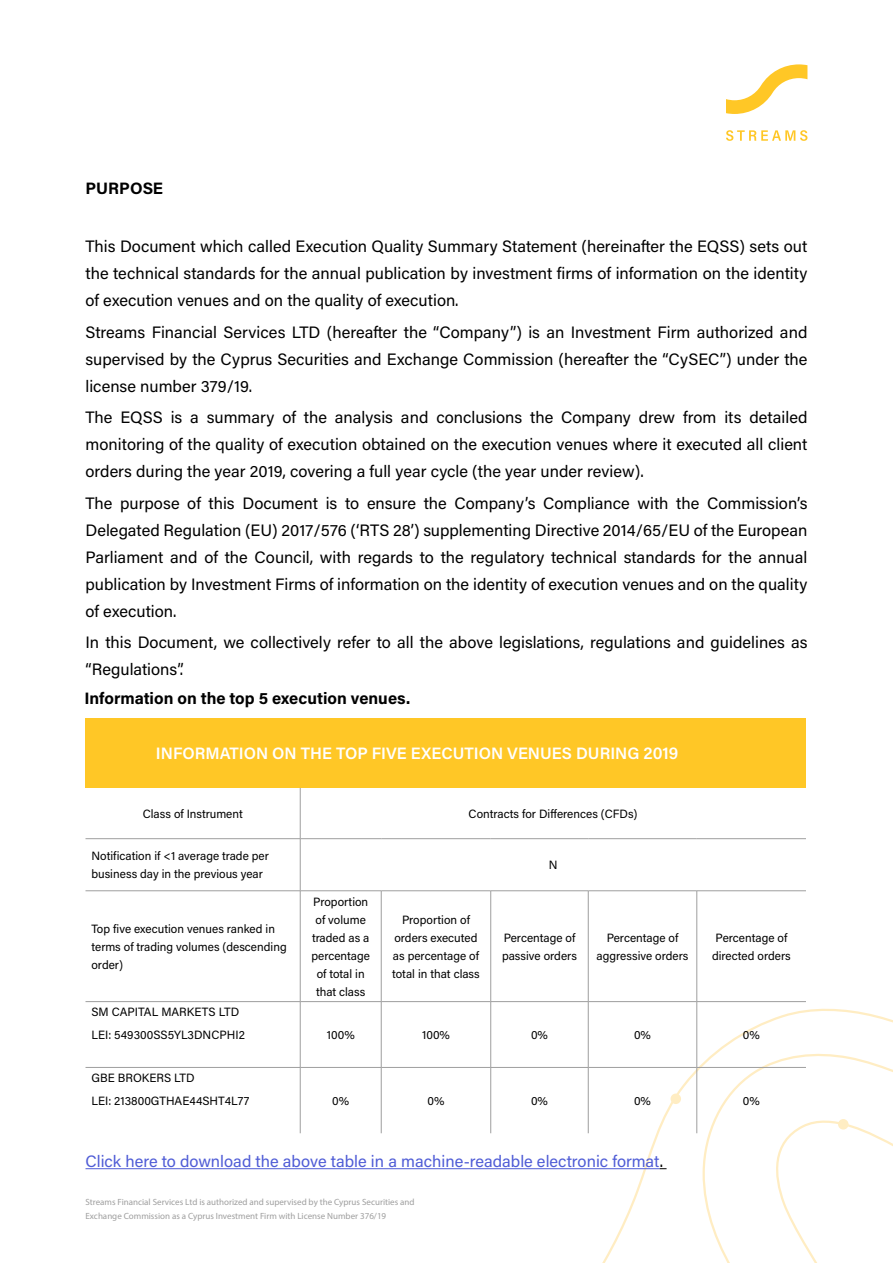
<style>
.page{position:relative;width:893px;height:1263px;background:#fff}
.page>*{position:absolute;margin:0;border:0;box-sizing:border-box;transform-origin:0 0}
.Bold_header{font:16.5px/27px "Acumin Variable Concept";letter-spacing:.025em;color:#000;text-align:justify}
.t1{font:16.5px "Acumin Variable Concept";letter-spacing:.02em;color:#4f5cd6}
.Table_header{font:16.5px "Acumin Variable Concept";letter-spacing:.03em;color:#fff}
.Bold_header-2{font:16.5px "Acumin Variable Concept";letter-spacing:.055em;color:#000}
.Table_basic_text{font:12px/18px "Acumin Variable Concept";letter-spacing:.02em;color:#000}
.t2{font:9px/13.5px "Myriad Pro";color:#9e9e9e}
.s1{color:#000}
</style>
<div class="page">
<svg style="left:726px;top:130px;width:81px;height:11px"></svg>
<svg style="left:726px;top:64px;width:81px;height:50px"></svg>
<svg style="left:387px;top:998px;width:506px;height:265px"></svg>
<div style="left:86px;top:719px;width:720px;height:69px;background:#ffc726"></div>
<hr style="left:300px;top:788px;width:1px;height:50px;background:#9e9e9e">
<hr style="left:86px;top:838px;width:214px;height:1px;background:#9e9e9e">
<hr style="left:300px;top:838px;width:81px;height:1px;background:#9e9e9e">
<hr style="left:300px;top:839px;width:1px;height:51px;background:#9e9e9e">
<hr style="left:381px;top:838px;width:110px;height:1px;background:#9e9e9e">
<hr style="left:491px;top:838px;width:97px;height:1px;background:#9e9e9e">
<hr style="left:588px;top:838px;width:109px;height:1px;background:#9e9e9e">
<hr style="left:697px;top:838px;width:109px;height:1px;background:#9e9e9e">
<hr style="left:86px;top:890px;width:214px;height:1px;background:#9e9e9e">
<hr style="left:300px;top:890px;width:81px;height:1px;background:#9e9e9e">
<hr style="left:300px;top:891px;width:1px;height:110px;background:#9e9e9e">
<hr style="left:381px;top:890px;width:110px;height:1px;background:#9e9e9e">
<hr style="left:381px;top:891px;width:1px;height:110px;background:#9e9e9e">
<hr style="left:491px;top:890px;width:97px;height:1px;background:#9e9e9e">
<hr style="left:490px;top:891px;width:1px;height:110px;background:#9e9e9e">
<hr style="left:588px;top:890px;width:109px;height:1px;background:#9e9e9e">
<hr style="left:588px;top:891px;width:1px;height:110px;background:#9e9e9e">
<hr style="left:697px;top:890px;width:109px;height:1px;background:#9e9e9e">
<hr style="left:696px;top:891px;width:1px;height:110px;background:#9e9e9e">
<hr style="left:86px;top:1001px;width:214px;height:1px;background:#9e9e9e">
<hr style="left:300px;top:1001px;width:81px;height:1px;background:#9e9e9e">
<hr style="left:300px;top:1002px;width:1px;height:65px;background:#9e9e9e">
<hr style="left:381px;top:1001px;width:110px;height:1px;background:#9e9e9e">
<hr style="left:381px;top:1002px;width:1px;height:65px;background:#9e9e9e">
<hr style="left:491px;top:1001px;width:97px;height:1px;background:#9e9e9e">
<hr style="left:490px;top:1002px;width:1px;height:65px;background:#9e9e9e">
<hr style="left:588px;top:1001px;width:109px;height:1px;background:#9e9e9e">
<hr style="left:588px;top:1002px;width:1px;height:65px;background:#9e9e9e">
<hr style="left:697px;top:1001px;width:109px;height:1px;background:#9e9e9e">
<hr style="left:696px;top:1002px;width:1px;height:65px;background:#9e9e9e">
<hr style="left:86px;top:1067px;width:214px;height:1px;background:#9e9e9e">
<hr style="left:300px;top:1067px;width:81px;height:1px;background:#9e9e9e">
<hr style="left:300px;top:1067px;width:1px;height:66px;background:#9e9e9e">
<hr style="left:381px;top:1067px;width:110px;height:1px;background:#9e9e9e">
<hr style="left:381px;top:1067px;width:1px;height:66px;background:#9e9e9e">
<hr style="left:491px;top:1067px;width:97px;height:1px;background:#9e9e9e">
<hr style="left:490px;top:1067px;width:1px;height:66px;background:#9e9e9e">
<hr style="left:588px;top:1067px;width:109px;height:1px;background:#9e9e9e">
<hr style="left:588px;top:1067px;width:1px;height:66px;background:#9e9e9e">
<hr style="left:697px;top:1067px;width:109px;height:1px;background:#9e9e9e">
<hr style="left:696px;top:1067px;width:1px;height:66px;background:#9e9e9e">
<hr style="left:86px;top:1168px;width:574px;height:1px;background:#4f5cd6">
<p class="Bold_header" style="left:86px;top:174px;width:79px">PURPOSE</p>
<p class="Bold_header" style="left:86px;top:232px;width:723px">This Document which called Execution Quality Summary Statement (hereinafter the EQSS) sets out the technical standards for the annual publication by investment firms of information on the identity of execution venues and on the quality of execution.</p>
<p class="Bold_header" style="left:86px;top:318px;width:723px">Streams Financial Services LTD (hereafter the “Company”) is an Investment Firm authorized and supervised by the Cyprus Securities and Exchange Commission (hereafter the “CySEC”) under the license number 379/19.</p>
<p class="Bold_header" style="left:86px;top:403px;width:723px">The EQSS is a summary of the analysis and conclusions the Company drew from its detailed monitoring of the quality of execution obtained on the execution venues where it executed all client orders during the year 2019, covering a full year cycle (the year under review).</p>
<p class="Bold_header" style="left:86px;top:489px;width:723px">The purpose of this Document is to ensure the Company’s Compliance with the Commission’s Delegated Regulation (EU) 2017/576 (‘RTS 28’) supplementing Directive 2014/65/EU of the European Parliament and of the Council, with regards to the regulatory technical standards for the annual publication by Investment Firms of information on the identity of execution venues and on the quality of execution.</p>
<p class="Bold_header" style="left:86px;top:628px;width:723px">In this Document, we collectively refer to all the above legislations, regulations and guidelines as “Regulations”.</p>
<p class="Bold_header-2" style="left:85px;top:687px;width:326px">Information on the top 5 execution venues.</p>
<p class="Table_header" style="left:156px;top:742px;width:523px">INFORMATION ON THE TOP FIVE EXECUTION VENUES DURING 2019</p>
<p class="Table_basic_text" style="left:143px;top:804px;width:101px">Class of Instrument</p>
<p class="Table_basic_text" style="left:469px;top:804px;width:170px">Contracts for Differences (CFDs)</p>
<p class="Table_basic_text" style="left:92px;top:846px;width:179px">Notification if &lt;1 average trade per business day in the previous year</p>
<p class="Table_basic_text" style="left:549px;top:855px;width:10px">N</p>
<p class="Table_basic_text" style="left:92px;top:919px;width:196px">Top five execution venues ranked in terms of trading volumes (descending order)</p>
<p class="Table_basic_text" style="left:311px;top:892px;width:60px;text-align:center">Proportion of volume traded as a percentage of total in that class</p>
<p class="Table_basic_text" style="left:392px;top:910px;width:89px;text-align:center">Proportion of orders executed as percentage of total in that class</p>
<p class="Table_basic_text" style="left:502px;top:928px;width:76px">Percentage of passive orders</p>
<p class="Table_basic_text" style="left:596px;top:928px;width:93px;text-align:center">Percentage of aggressive orders</p>
<p class="Table_basic_text" style="left:712px;top:928px;width:80px">Percentage of directed orders</p>
<p class="Table_basic_text" style="left:92px;top:1003px;width:149px">SM CAPITAL MARKETS LTD</p>
<p class="Table_basic_text" style="left:92px;top:1025px;width:155px">LEI: 549300SS5YL3DNCPHI2</p>
<p class="Table_basic_text" style="left:327px;top:1025px;width:29px">100%</p>
<p class="Table_basic_text" style="left:422px;top:1025px;width:29px">100%</p>
<p class="Table_basic_text" style="left:531px;top:1025px;width:18px">0%</p>
<p class="Table_basic_text" style="left:634px;top:1025px;width:18px">0%</p>
<p class="Table_basic_text" style="left:743px;top:1025px;width:18px">0%</p>
<p class="Table_basic_text" style="left:92px;top:1068px;width:105px">GBE BROKERS LTD</p>
<p class="Table_basic_text" style="left:92px;top:1091px;width:159px">LEI: 213800GTHAE44SHT4L77</p>
<p class="Table_basic_text" style="left:332px;top:1091px;width:18px">0%</p>
<p class="Table_basic_text" style="left:427px;top:1091px;width:18px">0%</p>
<p class="Table_basic_text" style="left:531px;top:1091px;width:18px">0%</p>
<p class="Table_basic_text" style="left:634px;top:1091px;width:18px">0%</p>
<p class="Table_basic_text" style="left:743px;top:1091px;width:18px">0%</p>
<p class="t1" style="left:86px;top:1150px;width:578px">Click here to download the above table in a machine-readable electronic format<span class="s1">.</span></p>
<p class="t2" style="left:86px;top:1195px;width:331px">Streams Financial Services Ltd is authorized and supervised by the Cyprus Securities and<br>Exchange Commission as a Cyprus Investment Firm with License Number 376/19</p>
</div>
